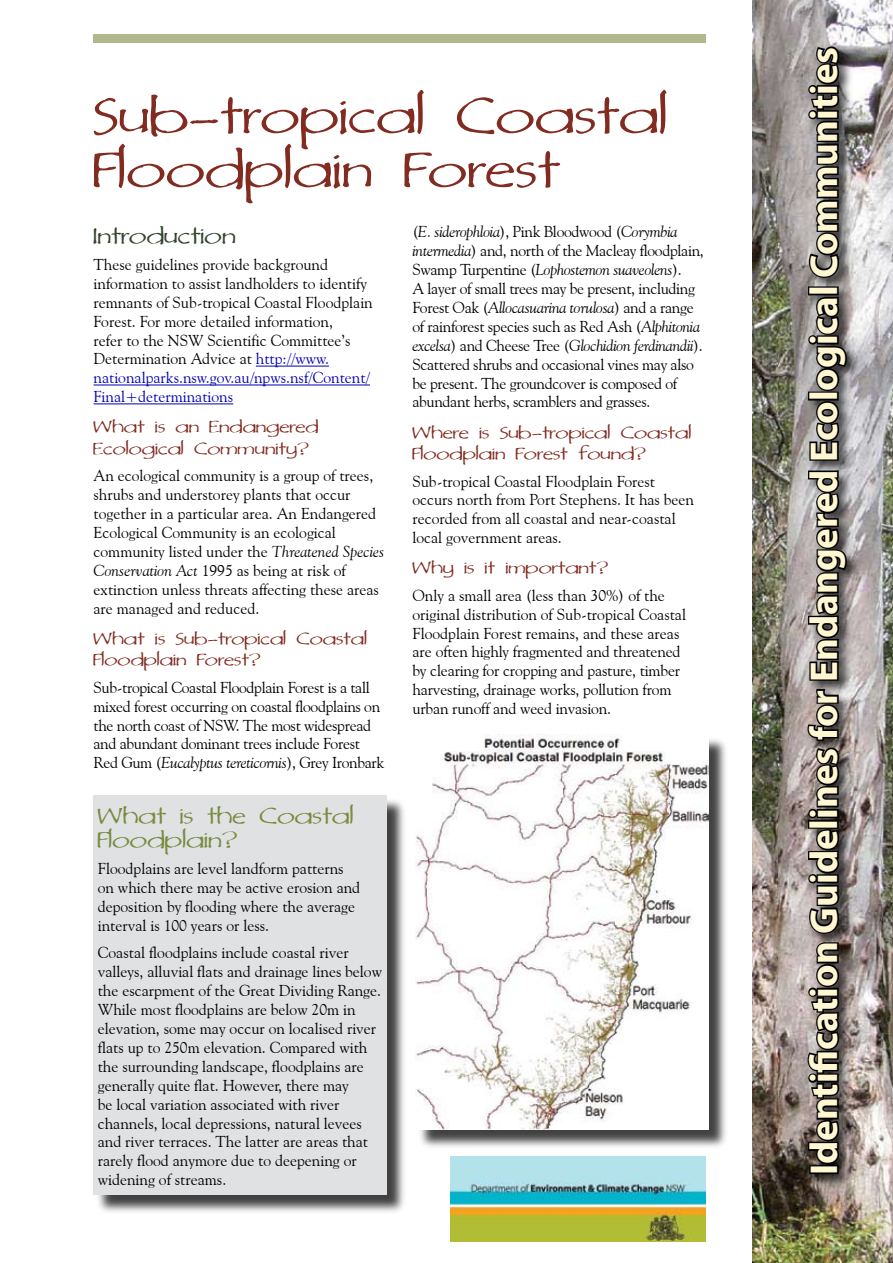
<style>
.page{position:relative;width:893px;height:1263px;background:#fff}
.page>*{position:absolute;margin:0;border:0;box-sizing:border-box;transform-origin:0 0}
.t1{font:54px/54px "Di Murphic";color:#822b20}
.t2{font:700 39px "Myriad Pro";color:#fff6d2}
.t3{font:24px/24px "Di Murphic";color:#778a3d}
.t4{font:24px "Di Murphic";color:#33442b}
.t5{font:18px/21.6px "Di Murphic";color:#822b20}
.t6{font:15.75px/18.9px "Goudy Old Style BT";color:#000}
.t7{font:15.75px/18.9px "Goudy Old Style BT";letter-spacing:-.02em;color:#000}
.s1{color:#0000b6}
.s2{font-style:italic}
</style>
<div class="page">
<img style="left:753px;top:0;width:140px;height:1263px">
<div style="left:804px;top:44px;width:58px;height:1146px;background:#000;opacity:.75"></div>
<div style="left:809px;top:1165px;width:30px;height:9px;border:3px solid #000"></div>
<svg style="left:806px;top:941px;width:35px;height:225px;background:#46413f"></svg>
<svg style="left:806px;top:828px;width:35px;height:107px;background:#474241"></svg>
<div style="left:808px;top:820px;width:31px;height:9px;border:3px solid #000"></div>
<svg style="left:806px;top:469px;width:42px;height:351px;background:#5d5857"></svg>
<svg style="left:808px;top:400px;width:33px;height:62px;background:#474646"></svg>
<div style="left:808px;top:392px;width:31px;height:9px;border:3px solid #000"></div>
<svg style="left:807px;top:295px;width:41px;height:97px;background:#4f4d4d"></svg>
<div style="left:808px;top:286px;width:31px;height:9px;border:3px solid #000"></div>
<svg style="left:807px;top:45px;width:34px;height:234px;background:#4d4b4b"></svg>
<div style="left:94px;top:34px;width:612px;height:9px;background:#b2b88d"></div>
<img style="left:450px;top:1157px;width:256px;height:85px">
<hr style="left:256px;top:366px;width:73px;height:1px;background:#0000b6">
<hr style="left:94px;top:385px;width:276px;height:1px;background:#0000b6">
<hr style="left:94px;top:403px;width:139px;height:1px;background:#0000b6">
<div style="left:94px;top:797px;width:313px;height:417px;background:#000;opacity:.75"></div>
<div style="left:94px;top:796px;width:293px;height:399px;background:#e0e1e2"></div>
<div style="left:417px;top:736px;width:311px;height:414px;background:#000;opacity:.75"></div>
<img style="left:416px;top:734px;width:293px;height:396px">
<h1 class="t1" style="left:94px;top:92px;width:577px">Sub-tropical Coastal<br>Floodplain Forest</h1>
<h3 class="t4" style="left:94px;top:222px;width:144px">Introduction</h3>
<p class="t6" style="left:94px;top:255px;width:281px">These guidelines provide background information to assist landholders to identify remnants of Sub-tropical Coastal Floodplain Forest. For more detailed information,<br>refer to the NSW Scientific Committee’s Determination Advice at <span class="s1">http://www. nationalparks.nsw.gov.au/npws.nsf/Content/ Final+determinations</span></p>
<p class="t5" style="left:94px;top:417px;width:227px">What is an Endangered<br>Ecological Community?</p>
<p class="t6" style="left:94px;top:466px;width:292px">An ecological community is a group of trees, shrubs and understorey plants that occur together in a particular area. An Endangered Ecological Community is an ecological community listed under the <span class="s2">Threatened Species Conservation Act</span> 1995 as being at risk of extinction unless threats affecting these areas are managed and reduced.</p>
<p class="t5" style="left:94px;top:628px;width:275px">What is Sub-tropical Coastal<br>Floodplain Forest?</p>
<p class="t7" style="left:94px;top:678px;width:292px">Sub-tropical Coastal Floodplain Forest is a tall mixed forest occurring on coastal floodplains on the north coast of NSW. The most widespread and abundant dominant trees include Forest Red Gum (<span class="s2">Eucalyptus tereticornis</span>), Grey Ironbark</p>
<p class="t7" style="left:412px;top:222px;width:293px">(<span class="s2">E. siderophloia</span>), Pink Bloodwood (<span class="s2">Corymbia intermedia</span>) and, north of the Macleay floodplain, Swamp Turpentine (<span class="s2">Lophostemon suaveolens</span>).<br>A layer of small trees may be present, including Forest Oak (<span class="s2">Allocasuarina torulosa</span>) and a range of rainforest species such as Red Ash (<span class="s2">Alphitonia excelsa</span>) and Cheese Tree (<span class="s2">Glochidion ferdinandii</span>).<br>Scattered shrubs and occasional vines may also be present. The groundcover is composed of abundant herbs, scramblers and grasses.</p>
<p class="t5" style="left:412px;top:422px;width:281px">Where is Sub-tropical Coastal<br>Floodplain Forest found?</p>
<p class="t6" style="left:412px;top:471px;width:283px">Sub-tropical Coastal Floodplain Forest occurs north from Port Stephens. It has been recorded from all coastal and near-coastal local government areas.</p>
<p class="t5" style="left:412px;top:558px;width:198px">Why is it important?</p>
<p class="t6" style="left:412px;top:586px;width:275px">Only a small area (less than 30%) of the original distribution of Sub-tropical Coastal Floodplain Forest remains, and these areas are often highly fragmented and threatened by clearing for cropping and pasture, timber harvesting, drainage works, pollution from urban runoff and weed invasion.</p>
<h3 class="t3" style="left:98px;top:805px;width:258px">What is the Coastal<br>Floodplain?</h3>
<p class="t6" style="left:98px;top:859px;width:264px">Floodplains are level landform patterns on which there may be active erosion and deposition by flooding where the average interval is 100 years or less.</p>
<p class="t6" style="left:98px;top:943px;width:286px">Coastal floodplains include coastal river valleys, alluvial flats and drainage lines below the escarpment of the Great Dividing Range.<br>While most floodplains are below 20m in elevation, some may occur on localised river flats up to 250m elevation. Compared with the surrounding landscape, floodplains are generally quite flat. However, there may<br>be local variation associated with river channels, local depressions, natural levees and river terraces. The latter are areas that rarely flood anymore due to deepening or widening of streams.</p>
<h2 class="t2" style="left:799px;top:1175px;width:1130px;rotate:-90deg">Identification Guidelines for Endangered Ecological Communities</h2>
</div>
